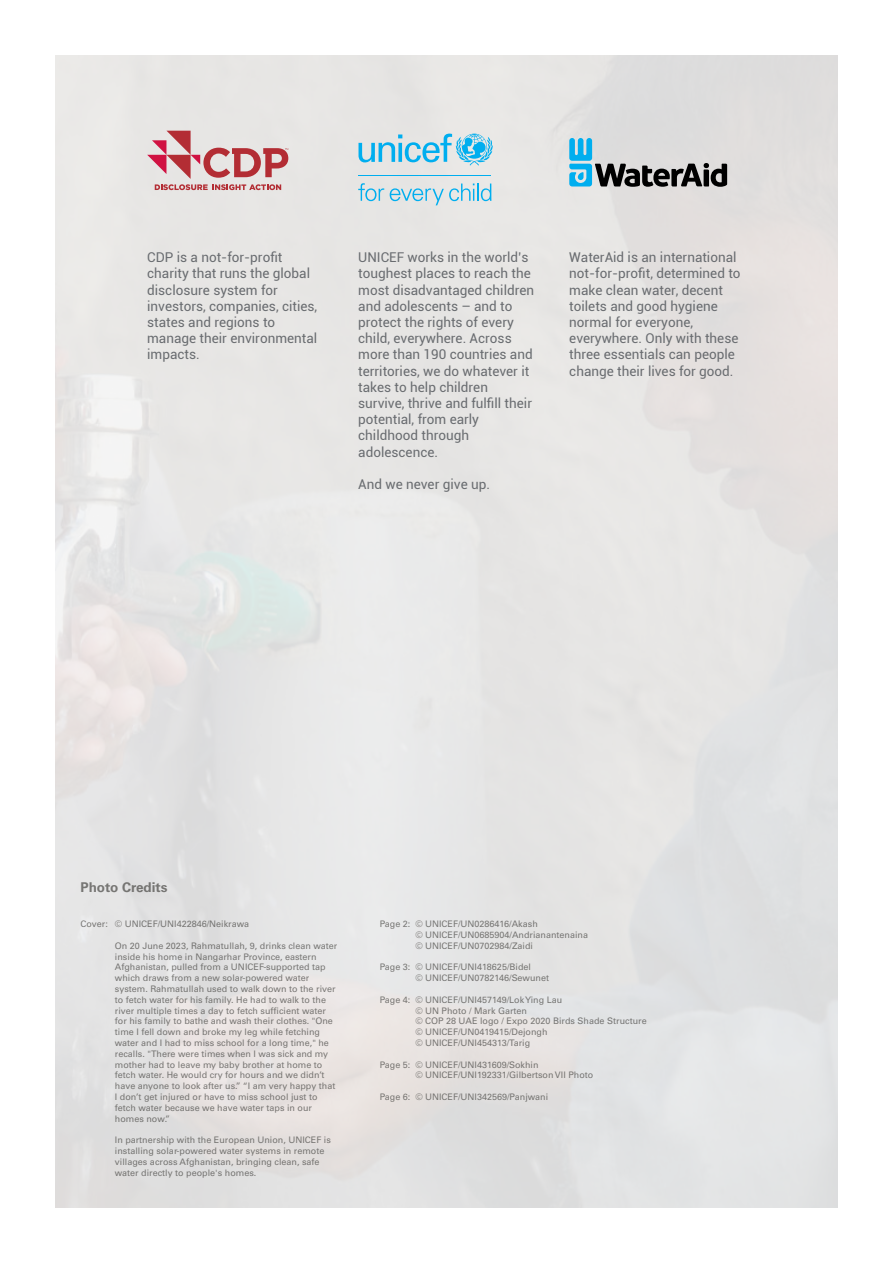
<style>
.page{position:relative;width:893px;height:1263px;background:#fff}
.page>*{position:absolute;margin:0;border:0;box-sizing:border-box;transform-origin:0 0}
.t1{font:13.5px/16.2px "Roboto";color:#696c70}
.t2{font:700 13.5px "Univers LT Pro 65";color:#51504d}
.t3{font:9px/10.8px "Univers LT Pro 55 Roman";color:#51504d}
</style>
<div class="page">
<div style="left:55px;top:55px;width:783px;height:1153px;background:#e6e5e4"></div>
<svg style="left:147px;top:131px;width:141px;height:59px"></svg>
<svg style="left:358px;top:134px;width:135px;height:31px"></svg>
<hr style="left:358px;top:175px;width:133px;height:1px;background:#00aeef">
<svg style="left:358px;top:183px;width:26px;height:18px"></svg>
<svg style="left:390px;top:184px;width:101px;height:21px"></svg>
<svg style="left:569px;top:138px;width:158px;height:49px"></svg>
<h1 class="t1" style="left:147px;top:249px;width:172px">CDP is a not-for-profit charity that runs the global disclosure system for investors, companies, cities, states and regions to manage their environmental impacts.</h1>
<h1 class="t1" style="left:569px;top:249px;width:173px">WaterAid is an international not-for-profit, determined to make clean water, decent toilets and good hygiene normal for everyone, everywhere. Only with these three essentials can people change their lives for good.</h1>
<p class="t1" style="left:358px;top:249px;width:177px">UNICEF works in the world’s toughest places to reach the most disadvantaged children and adolescents – and to protect the rights of every child, everywhere. Across more than 190 countries and territories, we do whatever it takes to help children survive, thrive and fulfill their potential, from early childhood through adolescence.</p>
<h1 class="t1" style="left:358px;top:476px;width:133px">And we never give up.</h1>
<h1 class="t2" style="left:80px;top:880px;width:89px">Photo Credits</h1>
<p class="t3" style="left:80px;top:918px;width:170px">Cover: © UNICEF/UNI422846/Neikrawa</p>
<p class="t3" style="left:115px;top:940px;width:224px">On 20 June 2023, Rahmatullah, 9, drinks clean water inside his home in Nangarhar Province, eastern Afghanistan, pulled from a UNICEF-supported tap which draws from a new solar-powered water system. Rahmatullah used to walk down to the river to fetch water for his family. He had to walk to the river multiple times a day to fetch sufficient water for his family to bathe and wash their clothes. "One time I fell down and broke my leg while fetching water and I had to miss school for a long time," he recalls. "There were times when I was sick and my mother had to leave my baby brother at home to fetch water. He would cry for hours and we didn’t have anyone to look after us.” “I am very happy that I don’t get injured or have to miss school just to fetch water because we have water taps in our homes now.”</p>
<p class="t3" style="left:115px;top:1134px;width:218px">In partnership with the European Union, UNICEF is installing solar-powered water systems in remote villages across Afghanistan, bringing clean, safe water directly to people's homes.</p>
<p class="t3" style="left:415px;top:918px;width:174px">© UNICEF/UN0286416/Akash<br>© UNICEF/UN0685904/Andrianantenaina © UNICEF/UN0702984/Zaidi</p>
<p class="t3" style="left:415px;top:962px;width:135px">© UNICEF/UNI418625/Bidel<br>© UNICEF/UN0782146/Sewunet</p>
<p class="t3" style="left:415px;top:994px;width:233px">© UNICEF/UNI457149/Lok Ying Lau<br>© UN Photo / Mark Garten<br>© COP 28 UAE logo / Expo 2020 Birds Shade Structure © UNICEF/UN0419415/Dejongh<br>© UNICEF/UNI454313/Tarig</p>
<p class="t3" style="left:415px;top:1059px;width:180px">© UNICEF/UNI431609/Sokhin<br>© UNICEF/UNI192331/Gilbertson VII Photo</p>
<p class="t3" style="left:415px;top:1091px;width:134px">© UNICEF/UNI342569/Panjwani</p>
<p class="t3" style="left:380px;top:918px;width:32px">Page 2:</p>
<p class="t3" style="left:380px;top:962px;width:32px">Page 3:</p>
<p class="t3" style="left:380px;top:994px;width:32px">Page 4:</p>
<p class="t3" style="left:380px;top:1059px;width:32px">Page 5:</p>
<p class="t3" style="left:380px;top:1091px;width:32px">Page 6:</p>
</div>
